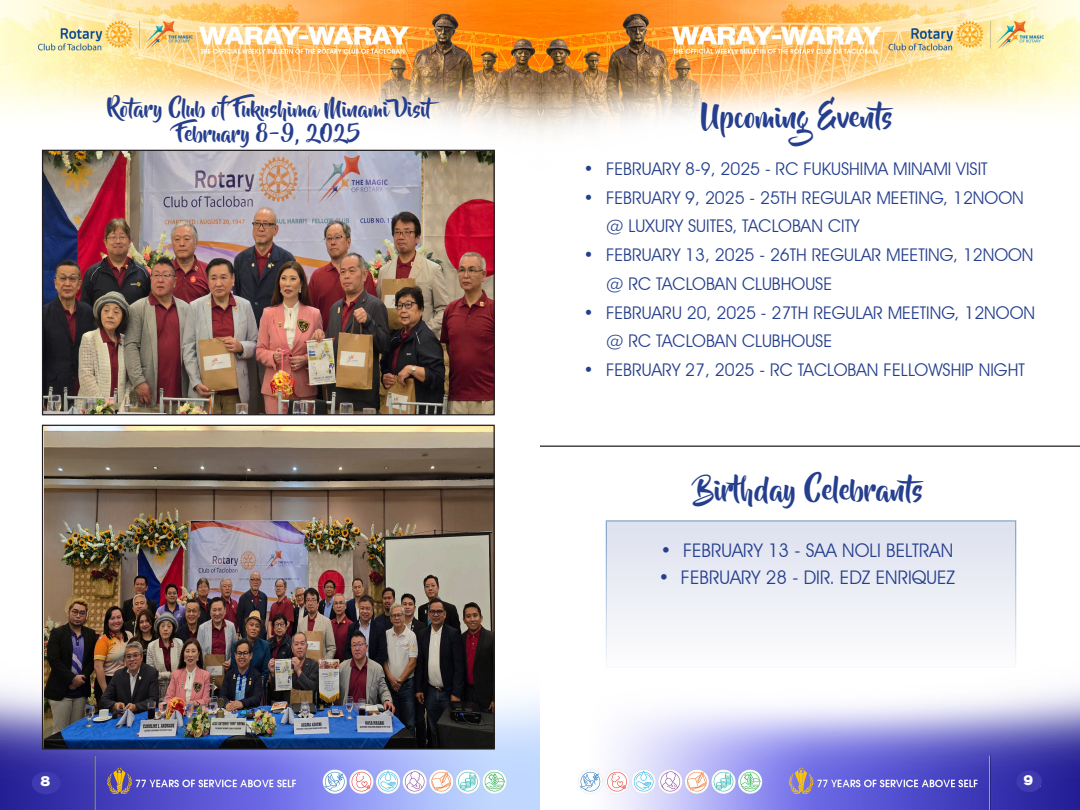
<style>
.page{position:relative;width:1080px;height:810px;background:#fff}
.page>*{position:absolute;margin:0;border:0;box-sizing:border-box;transform-origin:0 0}
.t1{font:28.75px "Beyond The Mountains";color:#253f8e}
.t2{font:21.25px "Beyond The Mountains";color:#253f8e}
.t3{font:18.75px "Avant Garde IT Cby BT";color:#253f8e}
.t4{font:17.5px/28.8px "Avant Garde IT Cby BT";color:#253f8e}
.t5{font:15px "Minion Pro";color:#fff}
.s1{font-family:"Agent Ext DB Bold";font-size:13.75px}
</style>
<div class="page">
<img style="left:0;top:0;width:1080px;height:810px">
<div style="left:606px;top:520px;width:410px;height:148px;background:linear-gradient(to bottom,#dde1ee,#fcfcfd)"></div>
<div style="left:32px;top:772px;width:29px;height:22px;background:#3f3aaf;border-radius:50%"></div>
<div style="left:1016px;top:771px;width:26px;height:21px;background:#3f3aaf;border-radius:50%"></div>
<hr style="left:540px;top:446px;width:540px;height:1px;background:#231f20">
<img style="left:44px;top:152px;width:449px;height:261px">
<div style="left:42px;top:150px;width:453px;height:265px;border:1px solid #231f20"></div>
<img style="left:44px;top:427px;width:449px;height:321px">
<div style="left:42px;top:425px;width:453px;height:325px;border:1px solid #231f20"></div>
<p class="t2" style="left:107px;top:97px;width:340px">Rotary Club of Fukushima Minami Visit</p>
<p class="t2" style="left:177px;top:122px;width:185px">February 8-9, 2025</p>
<p class="t1" style="left:702px;top:102px;width:201px">Upcoming Events</p>
<p class="t4" style="left:584px;top:154px;width:406px">• FEBRUARY 8-9, 2025 - RC FUKUSHIMA MINAMI VISIT</p>
<p class="t4" style="left:606px;top:183px;width:419px;text-indent:-22px">• FEBRUARY 9, 2025 - 25TH REGULAR MEETING, 12NOON @ LUXURY SUITES, TACLOBAN CITY</p>
<p class="t4" style="left:606px;top:240px;width:429px;text-indent:-22px">• FEBRUARY 13, 2025 - 26TH REGULAR MEETING, 12NOON @ RC TACLOBAN CLUBHOUSE</p>
<p class="t4" style="left:606px;top:298px;width:431px;text-indent:-22px">• FEBRUARU 20, 2025 - 27TH REGULAR MEETING, 12NOON @ RC TACLOBAN CLUBHOUSE</p>
<p class="t4" style="left:584px;top:355px;width:443px">• FEBRUARY 27, 2025 - RC TACLOBAN FELLOWSHIP NIGHT</p>
<p class="t1" style="left:697px;top:474px;width:236px">Birthday Celebrants</p>
<p class="t3" style="left:661px;top:538px;width:294px">• FEBRUARY 13 - SAA NOLI BELTRAN</p>
<p class="t3" style="left:658px;top:566px;width:298px">• FEBRUARY 28 - DIR. EDZ ENRIQUEZ</p>
<p class="t5" style="left:40px;top:772px;width:16px">1 0<span class="s1">8</span></p>
<p class="t5" style="left:1024px;top:772px;width:20px"><span class="s1">9</span>1 1</p>
</div>
